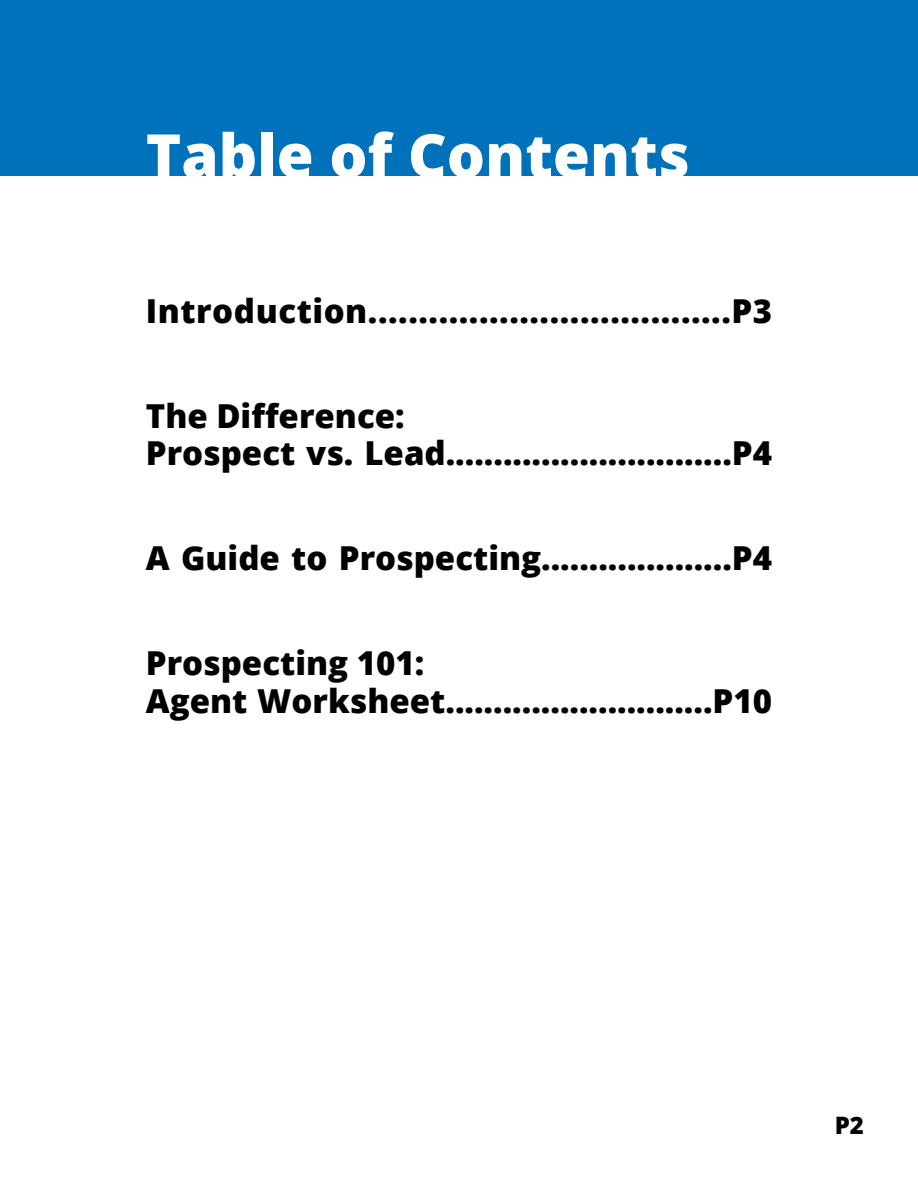
<style>
.page{position:relative;width:918px;height:1188px;background:#fff}
.page>*{position:absolute;margin:0;border:0;box-sizing:border-box;transform-origin:0 0}
.t1{font:800 60px "Open Sans";color:#fff}
.t2{font:800 33px/37.5px "Open Sans";color:#000}
.t3{font:800 24px "Open Sans";color:#000}
</style>
<div class="page">
<div style="left:0;top:0;width:918px;height:175px;background:#0072bc"></div>
<h1 class="t1" style="left:146px;top:110px;width:545px">Table of Contents</h1>
<p class="t2" style="left:146px;top:290px;width:628px">Introduction....................................P3</p>
<p class="t2" style="left:146px;top:395px;width:628px">The Difference:<br>Prospect vs. Lead..............................P4</p>
<p class="t2" style="left:146px;top:538px;width:628px">A Guide to Prospecting....................P4</p>
<p class="t2" style="left:146px;top:643px;width:628px">Prospecting 101:<br>Agent Worksheet............................P10</p>
<p class="t3" style="left:835px;top:1107px;width:31px">P2</p>
</div>
